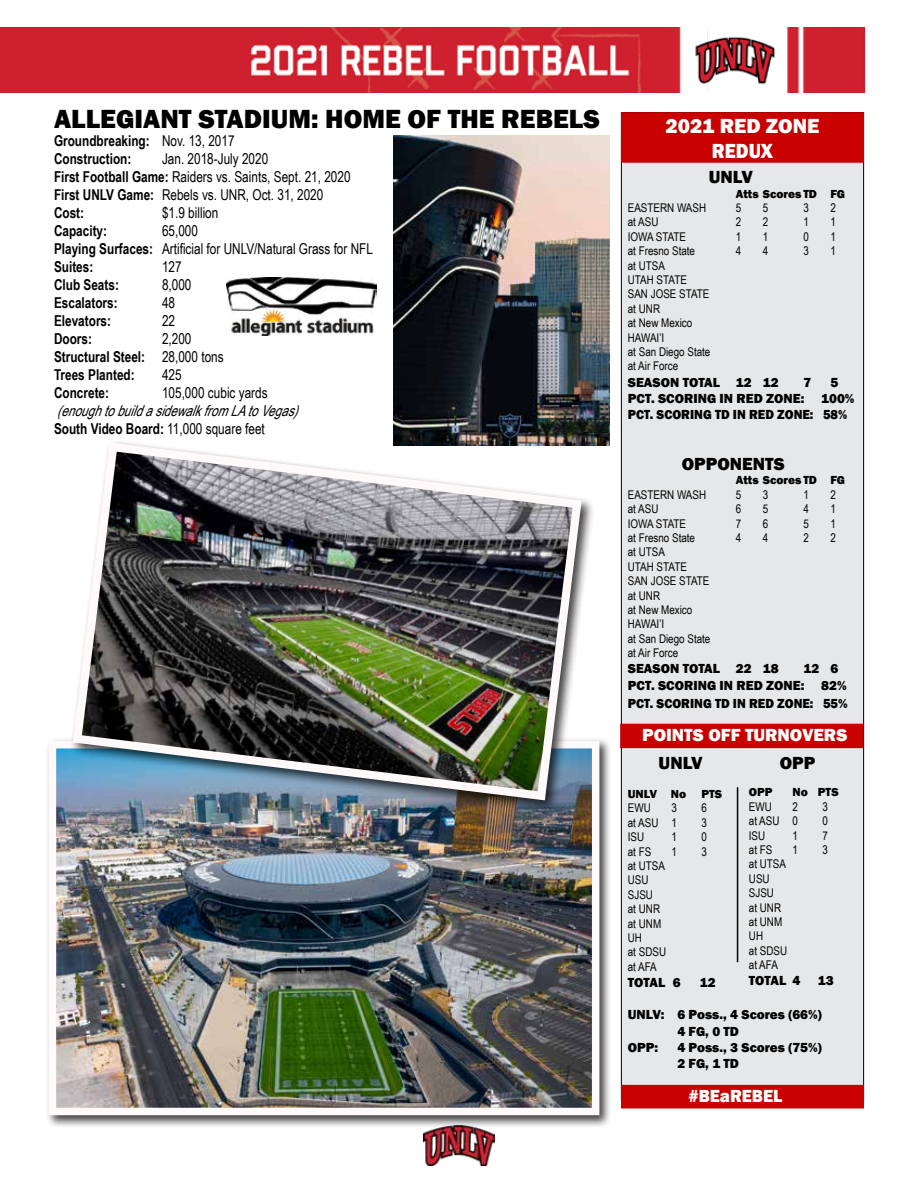
<style>
.page{position:relative;width:918px;height:1188px;background:#fff}
.page>*{position:absolute;margin:0;border:0;box-sizing:border-box;transform-origin:0 0}
.t1{font:800 27px "Franklin Gothic";color:#000}
.t2{font:800 21px/25.2px "Franklin Gothic";color:#fff;text-align:center}
.t3{font:800 18px "Franklin Gothic";color:#000}
.t4{font:800 18px "Franklin Gothic";color:#fff}
.t5{font:800 18px "Franklin Gothic";color:#fff;scale:.96 1}
.t6{font:15px/18px "Arial Narrow";color:#000;scale:.96 1}
.t7{font:700 15px/18px "Arial Narrow";color:#000;scale:.96 1}
.t8{font:italic 15px/18px "Arial Narrow";color:#000;scale:.96 1}
.t9{font:800 13.5px/16.2px "Franklin Gothic";color:#000}
.t10{font:800 13.5px "Franklin Gothic";color:#000;scale:.95 1}
.t11{font:12px/14.4px "Arial Narrow";color:#000}
.t12{font:800 12px "Franklin Gothic";color:#000}
.s1{font-weight:400}
.s2{font-weight:700}
.s3{font-weight:700;font-style:normal}
.s4{font-style:normal}
</style>
<div class="page">
<div style="left:621px;top:112px;width:243px;height:989px;background:#e6e7e8"></div>
<div style="left:621px;top:112px;width:243px;height:51px;background:#c80000;border:3px solid #c80000"></div>
<div style="left:621px;top:1085px;width:243px;height:23px;background:#c80000"></div>
<img style="left:424px;top:1128px;width:70px;height:38px">
<img style="left:0;top:28px;width:864px;height:65px">
<div style="left:620px;top:724px;width:243px;height:24px;background:#c80000"></div>
<hr style="left:737px;top:787px;width:1px;height:175px;background:#000">
<div style="left:45px;top:737px;width:567px;height:391px;background:#000;opacity:.75"></div>
<img style="left:58px;top:750px;width:532px;height:356px">
<div style="left:49px;top:741px;width:550px;height:374px;border:8px solid #fff9fa"></div>
<img style="left:393px;top:135px;width:216px;height:310px">
<div style="left:69px;top:439px;width:526px;height:375px;background:#000;opacity:.75"></div>
<img style="left:68px;top:438px;width:518px;height:367px">
<img style="left:227px;top:278px;width:149px;height:58px">
<h1 class="t1" style="left:54px;top:101px;width:547px">ALLEGIANT STADIUM: HOME OF THE REBELS</h1>
<p class="t7" style="left:54px;top:131px;width:190px">Groundbreaking: <span class="s1">Nov. 13, 2017<br></span>Construction:</p>
<p class="t6" style="left:54px;top:149px;width:311px;text-indent:108px">Jan. 2018-July 2020<br><span class="s2">First Football Game:</span> Raiders vs. Saints, Sept. 21, 2020<br><span class="s2">First UNLV Game:</span> Rebels vs. UNR, Oct. 31, 2020<br><span class="s2">Cost:</span></p>
<p class="t6" style="left:162px;top:203px;width:60px">$1.9 billion</p>
<p class="t7" style="left:54px;top:221px;width:57px">Capacity:</p>
<p class="t6" style="left:54px;top:221px;width:334px;text-indent:108px">65,000<br><span class="s2">Playing Surfaces:</span> Artificial for UNLV/Natural Grass for NFL<br><span class="s2">Suites:</span></p>
<p class="t6" style="left:162px;top:257px;width:22px">127</p>
<p class="t7" style="left:54px;top:275px;width:69px">Club Seats:</p>
<p class="t6" style="left:162px;top:275px;width:32px">8,000</p>
<p class="t7" style="left:54px;top:293px;width:68px">Escalators:</p>
<p class="t6" style="left:162px;top:293px;width:15px">48</p>
<p class="t7" style="left:54px;top:311px;width:61px">Elevators:</p>
<p class="t6" style="left:162px;top:311px;width:15px">22</p>
<p class="t7" style="left:54px;top:329px;width:41px">Doors:</p>
<p class="t7" style="left:54px;top:329px;width:178px;text-indent:108px"><span class="s1">2,200<br></span>Structural Steel: <span class="s1">28,000 tons<br></span>Trees Planted:</p>
<p class="t6" style="left:162px;top:365px;width:22px">425</p>
<p class="t7" style="left:54px;top:383px;width:59px">Concrete:</p>
<p class="t6" style="left:162px;top:383px;width:112px">105,000 cubic yards</p>
<p class="t8" style="left:54px;top:401px;width:263px">(enoughtobuildasidewalkfromLAtoVegas)<br><span class="s3">South Video Board:</span> <span class="s4">11,000 square feet</span></p>
<h2 class="t2" style="left:666px;top:113px;width:155px">2021 RED ZONE<br>REDUX</h2>
<h3 class="t3" style="left:709px;top:166px;width:46px">UNLV</h3>
<p class="t12" style="left:736px;top:186px;width:111px">Atts Scores TD FG</p>
<p class="t11" style="left:628px;top:200px;width:80px">EASTERN WASH</p>
<p class="t11" style="left:736px;top:200px;width:7px">5</p>
<p class="t11" style="left:763px;top:200px;width:7px">5</p>
<p class="t11" style="left:803px;top:200px;width:7px">3</p>
<p class="t11" style="left:830px;top:200px;width:7px">2</p>
<p class="t11" style="left:628px;top:215px;width:32px">at ASU</p>
<p class="t11" style="left:736px;top:215px;width:7px">2</p>
<p class="t11" style="left:763px;top:215px;width:7px">2</p>
<p class="t11" style="left:803px;top:215px;width:7px">1</p>
<p class="t11" style="left:830px;top:215px;width:7px">1</p>
<p class="t11" style="left:628px;top:229px;width:60px">IOWA STATE</p>
<p class="t11" style="left:736px;top:229px;width:7px">1</p>
<p class="t11" style="left:763px;top:229px;width:7px">1</p>
<p class="t11" style="left:803px;top:229px;width:7px">0</p>
<p class="t11" style="left:830px;top:229px;width:7px">1</p>
<p class="t11" style="left:628px;top:243px;width:69px">at Fresno State</p>
<p class="t11" style="left:736px;top:243px;width:7px">4</p>
<p class="t11" style="left:763px;top:243px;width:7px">4</p>
<p class="t11" style="left:803px;top:243px;width:7px">3</p>
<p class="t11" style="left:830px;top:243px;width:7px">1</p>
<p class="t11" style="left:628px;top:258px;width:84px">at UTSA<br>UTAH STATE<br>SAN JOSE STATE at UNR<br>at New Mexico<br>HAWAI’I<br>at San Diego State at Air Force</p>
<p class="t9" style="left:628px;top:374px;width:152px">SEASON TOTAL 12 12</p>
<p class="t9" style="left:803px;top:374px;width:9px">7</p>
<p class="t9" style="left:628px;top:374px;width:228px;text-indent:203px">5<br>PCT. SCORING IN RED ZONE: 100%<br>PCT. SCORING TD IN RED ZONE: 58%</p>
<h3 class="t3" style="left:682px;top:452px;width:104px">OPPONENTS</h3>
<p class="t12" style="left:736px;top:473px;width:111px">Atts Scores TD FG</p>
<p class="t11" style="left:628px;top:487px;width:80px">EASTERN WASH</p>
<p class="t11" style="left:736px;top:487px;width:7px">5</p>
<p class="t11" style="left:763px;top:487px;width:7px">3</p>
<p class="t11" style="left:803px;top:487px;width:7px">1</p>
<p class="t11" style="left:830px;top:487px;width:7px">2</p>
<p class="t11" style="left:628px;top:501px;width:32px">at ASU</p>
<p class="t11" style="left:736px;top:501px;width:7px">6</p>
<p class="t11" style="left:763px;top:501px;width:7px">5</p>
<p class="t11" style="left:803px;top:501px;width:7px">4</p>
<p class="t11" style="left:830px;top:501px;width:7px">1</p>
<p class="t11" style="left:628px;top:516px;width:60px">IOWA STATE</p>
<p class="t11" style="left:736px;top:516px;width:7px">7</p>
<p class="t11" style="left:763px;top:516px;width:7px">6</p>
<p class="t11" style="left:803px;top:516px;width:7px">5</p>
<p class="t11" style="left:830px;top:516px;width:7px">1</p>
<p class="t11" style="left:628px;top:530px;width:69px">at Fresno State</p>
<p class="t11" style="left:736px;top:530px;width:7px">4</p>
<p class="t11" style="left:763px;top:530px;width:7px">4</p>
<p class="t11" style="left:803px;top:530px;width:7px">2</p>
<p class="t11" style="left:830px;top:530px;width:7px">2</p>
<p class="t11" style="left:628px;top:545px;width:84px">at UTSA<br>UTAH STATE<br>SAN JOSE STATE at UNR<br>at New Mexico<br>HAWAI’I<br>at San Diego State at Air Force</p>
<p class="t9" style="left:628px;top:661px;width:152px">SEASON TOTAL 22 18</p>
<p class="t9" style="left:628px;top:661px;width:220px;text-indent:176px">12 6<br>PCT. SCORING IN RED ZONE: 82%</p>
<p class="t10" style="left:628px;top:694px;width:233px">PCT. SCORING TD IN RED ZONE: 55%</p>
<h3 class="t4" style="left:642px;top:723px;width:207px">POINTS OFF TURNOVERS</h3>
<h3 class="t3" style="left:659px;top:751px;width:46px">UNLV</h3>
<h3 class="t3" style="left:780px;top:751px;width:37px">OPP</h3>
<p class="t12" style="left:628px;top:786px;width:60px">UNLV No</p>
<p class="t12" style="left:701px;top:786px;width:22px">PTS</p>
<p class="t11" style="left:628px;top:800px;width:24px">EWU</p>
<p class="t11" style="left:671px;top:800px;width:7px">3</p>
<p class="t11" style="left:701px;top:800px;width:7px">6</p>
<p class="t11" style="left:628px;top:815px;width:50px">at ASU 1</p>
<p class="t11" style="left:701px;top:815px;width:7px">3</p>
<p class="t11" style="left:628px;top:829px;width:18px">ISU</p>
<p class="t11" style="left:671px;top:829px;width:7px">1</p>
<p class="t11" style="left:701px;top:829px;width:7px">0</p>
<p class="t11" style="left:628px;top:844px;width:25px">at FS</p>
<p class="t11" style="left:671px;top:844px;width:7px">1</p>
<p class="t11" style="left:701px;top:844px;width:7px">3</p>
<p class="t11" style="left:628px;top:858px;width:40px">at UTSA<br>USU<br>SJSU<br>at UNR at UNM<br>UH<br>at SDSU at AFA</p>
<p class="t9" style="left:628px;top:974px;width:54px">TOTAL 6</p>
<p class="t9" style="left:700px;top:974px;width:17px">12</p>
<p class="t9" style="left:628px;top:1007px;width:195px">UNLV: 6 Poss., 4 Scores (66%)</p>
<p class="t9" style="left:677px;top:1023px;width:63px">4 FG, 0 TD</p>
<p class="t9" style="left:628px;top:1039px;width:32px">OPP:</p>
<p class="t9" style="left:677px;top:1039px;width:146px">4 Poss., 3 Scores (75%)<br>2 FG, 1 TD</p>
<p class="t12" style="left:749px;top:785px;width:25px">OPP</p>
<p class="t12" style="left:792px;top:785px;width:48px">No PTS</p>
<p class="t11" style="left:749px;top:799px;width:24px">EWU</p>
<p class="t11" style="left:792px;top:799px;width:7px">2</p>
<p class="t11" style="left:822px;top:799px;width:7px">3</p>
<p class="t11" style="left:749px;top:813px;width:50px">at ASU 0</p>
<p class="t11" style="left:822px;top:813px;width:7px">0</p>
<p class="t11" style="left:749px;top:828px;width:18px">ISU</p>
<p class="t11" style="left:792px;top:828px;width:7px">1</p>
<p class="t11" style="left:822px;top:828px;width:7px">7</p>
<p class="t11" style="left:749px;top:842px;width:25px">at FS</p>
<p class="t11" style="left:792px;top:842px;width:7px">1</p>
<p class="t11" style="left:822px;top:842px;width:7px">3</p>
<p class="t11" style="left:749px;top:857px;width:40px">at UTSA<br>USU<br>SJSU<br>at UNR at UNM<br>UH<br>at SDSU at AFA</p>
<p class="t9" style="left:749px;top:973px;width:53px">TOTAL 4</p>
<p class="t9" style="left:818px;top:973px;width:17px">13</p>
<h3 class="t5" style="left:689px;top:1085px;width:99px">#BEaREBEL</h3>
</div>
